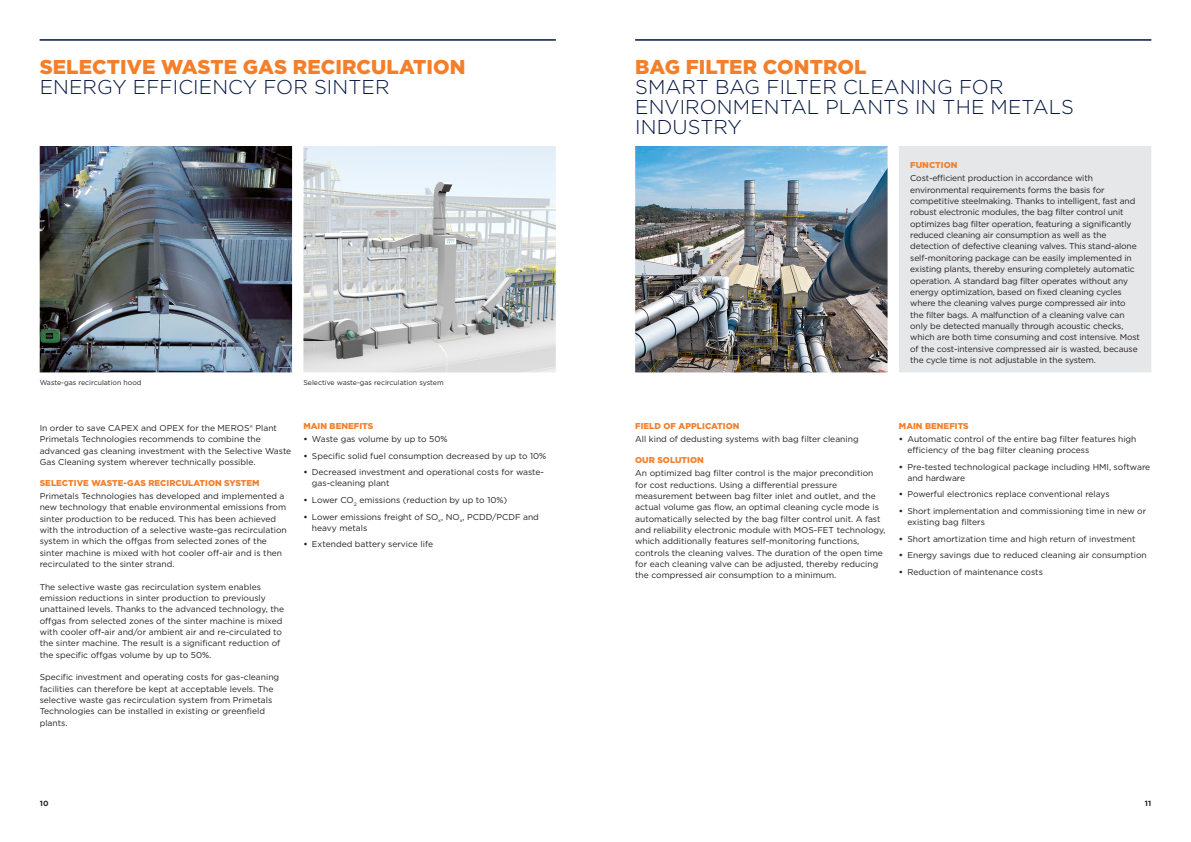
<style>
.page{position:relative;width:1191px;height:842px;background:#fff}
.page>*{position:absolute;margin:0;border:0;box-sizing:border-box;transform-origin:0 0}
._01__Headline_-_Light_-_25pt_-_orange{font:300 20px/20px "Gotham";letter-spacing:.005em;color:#001340}
._01__Headline_-_Light_-_25pt_-_orange-2{font:900 20px/20px "Gotham";letter-spacing:.005em;color:#f47f2a}
._01__Copy_-_Book_-_8_5_pt_-_black{font:8.5px/11.3px "Gotham";color:#231f20}
._02__Subhead_-_Bold_-_8_5pt_-_orange{font:900 8.5px "Gotham";letter-spacing:.005em;color:#f47f2a}
.t1{font:700 7.5px "Gotham";color:#231f20}
._06__Copy_-_Book_-_7pt_-_black{font:7px "Gotham";color:#231f20}
.s1{font-weight:300;color:#001340}
.s2{font-weight:900;color:#f47f2a}
.s3{font-weight:300}
.s4{font-weight:700}
</style>
<div class="page">
<img style="left:40px;top:146px;width:252px;height:226px">
<img style="left:303px;top:146px;width:253px;height:226px">
<hr style="left:40px;top:40px;width:516px;height:1px;background:#001340">
<img style="left:635px;top:146px;width:252px;height:226px">
<div style="left:899px;top:146px;width:252px;height:226px;background:#e6e7e9"></div>
<hr style="left:635px;top:40px;width:516px;height:1px;background:#001340">
<p class="_01__Headline_-_Light_-_25pt_-_orange-2" style="left:40px;top:57px;width:427px">SELECTIVE WASTE GAS RECIRCULATION<br><span class="s1">ENERGY EFFICIENCY FOR SINTER</span></p>
<p class="_01__Headline_-_Light_-_25pt_-_orange" style="left:635px;top:56px;width:440px"><span class="s2">BAG FILTER CONTROL<br></span>SMART BAG FILTER CLEANING FOR<br>ENVIRONMENTAL PLANTS IN THE METALS<br>INDUSTRY</p>
<p class="_02__Subhead_-_Bold_-_8_5pt_-_orange" style="left:910px;top:159px;width:49px">FUNCTION</p>
<p class="_01__Copy_-_Book_-_8_5_pt_-_black" style="left:910px;top:173px;width:231px">Cost-efficient production in accordance with environmental requirements forms the basis for competitive steelmaking. Thanks to intelligent, fast and robust electronic modules, the bag filter control unit optimizes bag filter operation, featuring a significantly reduced cleaning air consumption as well as the detection of defective cleaning valves. This stand-alone self-monitoring package can be easily implemented in existing plants, thereby ensuring completely automatic operation. A standard bag filter operates without any energy optimization, based on fixed cleaning cycles where the cleaning valves purge compressed air into the filter bags. A malfunction of a cleaning valve can only be detected manually through acoustic checks, which are both time consuming and cost intensive. Most of the cost-intensive compressed air is wasted, because the cycle time is not adjustable in the system.</p>
<p class="_06__Copy_-_Book_-_7pt_-_black" style="left:40px;top:378px;width:103px">Waste-gas recirculation hood</p>
<p class="_06__Copy_-_Book_-_7pt_-_black" style="left:303px;top:378px;width:142px">Selective waste-gas recirculation system</p>
<p class="_01__Copy_-_Book_-_8_5_pt_-_black" style="left:40px;top:422px;width:253px">In order to save CAPEX and OPEX for the MEROS<span class="s3">®</span> Plant Primetals Technologies recommends to combine the advanced gas cleaning investment with the Selective Waste Gas Cleaning system wherever technically possible.</p>
<p class="_02__Subhead_-_Bold_-_8_5pt_-_orange" style="left:40px;top:477px;width:221px">SELECTIVE WASTE-GAS RECIRCULATION SYSTEM</p>
<p class="_01__Copy_-_Book_-_8_5_pt_-_black" style="left:40px;top:490px;width:248px">Primetals Technologies has developed and implemented a new technology that enable environmental emissions from sinter production to be reduced. This has been achieved with the introduction of a selective waste-gas recirculation system in which the offgas from selected zones of the sinter machine is mixed with hot cooler off-air and is then recirculated to the sinter strand.</p>
<p class="_01__Copy_-_Book_-_8_5_pt_-_black" style="left:40px;top:581px;width:246px">The selective waste gas recirculation system enables emission reductions in sinter production to previously unattained levels. Thanks to the advanced technology, the offgas from selected zones of the sinter machine is mixed with cooler off-air and/or ambient air and re-circulated to the sinter machine. The result is a significant reduction of the specific offgas volume by up to 50%.</p>
<p class="_01__Copy_-_Book_-_8_5_pt_-_black" style="left:40px;top:671px;width:241px">Specific investment and operating costs for gas-cleaning facilities can therefore be kept at acceptable levels. The selective waste gas recirculation system from Primetals Technologies can be installed in existing or greenfield plants.</p>
<p class="_02__Subhead_-_Bold_-_8_5pt_-_orange" style="left:303px;top:420px;width:71px">MAIN BENEFITS</p>
<p class="_01__Copy_-_Book_-_8_5_pt_-_black" style="left:303px;top:433px;width:146px"><span class="s4">•</span> Waste gas volume by up to 50%</p>
<p class="_01__Copy_-_Book_-_8_5_pt_-_black" style="left:303px;top:450px;width:244px"><span class="s4">•</span> Specific solid fuel consumption decreased by up to 10%</p>
<p class="_01__Copy_-_Book_-_8_5_pt_-_black" style="left:312px;top:467px;width:234px;line-height:11px;text-indent:-9px"><span class="s4">•</span> Decreased investment and operational costs for waste&shy;gas-cleaning plant</p>
<p class="_01__Copy_-_Book_-_8_5_pt_-_black" style="left:303px;top:494px;width:205px"><span class="s4">•</span> Lower CO<sub>2</sub> emissions (reduction by up to 10%)</p>
<p class="_01__Copy_-_Book_-_8_5_pt_-_black" style="left:312px;top:511px;width:228px;line-height:11px;text-indent:-9px"><span class="s4">•</span> Lower emissions freight of SO<sub>x</sub>, NO<sub>x</sub>, PCDD/PCDF and heavy metals</p>
<p class="_01__Copy_-_Book_-_8_5_pt_-_black" style="left:303px;top:538px;width:131px"><span class="s4">•</span> Extended battery service life</p>
<p class="_02__Subhead_-_Bold_-_8_5pt_-_orange" style="left:635px;top:420px;width:106px">FIELD OF APPLICATION</p>
<p class="_01__Copy_-_Book_-_8_5_pt_-_black" style="left:635px;top:433px;width:225px">All kind of dedusting systems with bag filter cleaning</p>
<p class="_02__Subhead_-_Bold_-_8_5pt_-_orange" style="left:635px;top:454px;width:70px">OUR SOLUTION</p>
<p class="_01__Copy_-_Book_-_8_5_pt_-_black" style="left:635px;top:467px;width:252px">An optimized bag filter control is the major precondition for cost reductions. Using a differential pressure measurement between bag filter inlet and outlet, and the actual volume gas flow, an optimal cleaning cycle mode is automatically selected by the bag filter control unit. A fast and reliability electronic module with MOS-FET technology, which additionally features self-monitoring functions, controls the cleaning valves. The duration of the open time for each cleaning valve can be adjusted, thereby reducing the compressed air consumption to a minimum.</p>
<p class="_02__Subhead_-_Bold_-_8_5pt_-_orange" style="left:899px;top:420px;width:71px">MAIN BENEFITS</p>
<p class="_01__Copy_-_Book_-_8_5_pt_-_black" style="left:907px;top:433px;width:231px;line-height:11px;text-indent:-9px"><span class="s4">•</span> Automatic control of the entire bag filter features high efficiency of the bag filter cleaning process</p>
<p class="_01__Copy_-_Book_-_8_5_pt_-_black" style="left:907px;top:461px;width:244px;line-height:11px;text-indent:-9px"><span class="s4">•</span> Pre-tested technological package including HMI, software and hardware</p>
<p class="_01__Copy_-_Book_-_8_5_pt_-_black" style="left:899px;top:488px;width:212px"><span class="s4">•</span> Powerful electronics replace conventional relays</p>
<p class="_01__Copy_-_Book_-_8_5_pt_-_black" style="left:907px;top:505px;width:240px;line-height:11px;text-indent:-9px"><span class="s4">•</span> Short implementation and commissioning time in new or existing bag filters</p>
<p class="_01__Copy_-_Book_-_8_5_pt_-_black" style="left:899px;top:533px;width:238px"><span class="s4">•</span> Short amortization time and high return of investment</p>
<p class="_01__Copy_-_Book_-_8_5_pt_-_black" style="left:899px;top:549px;width:249px"><span class="s4">•</span> Energy savings due to reduced cleaning air consumption</p>
<p class="_01__Copy_-_Book_-_8_5_pt_-_black" style="left:899px;top:566px;width:145px"><span class="s4">•</span> Reduction of maintenance costs</p>
<p class="t1" style="left:40px;top:798px;width:10px">10</p>
<p class="t1" style="left:1144px;top:798px;width:8px">11</p>
</div>
